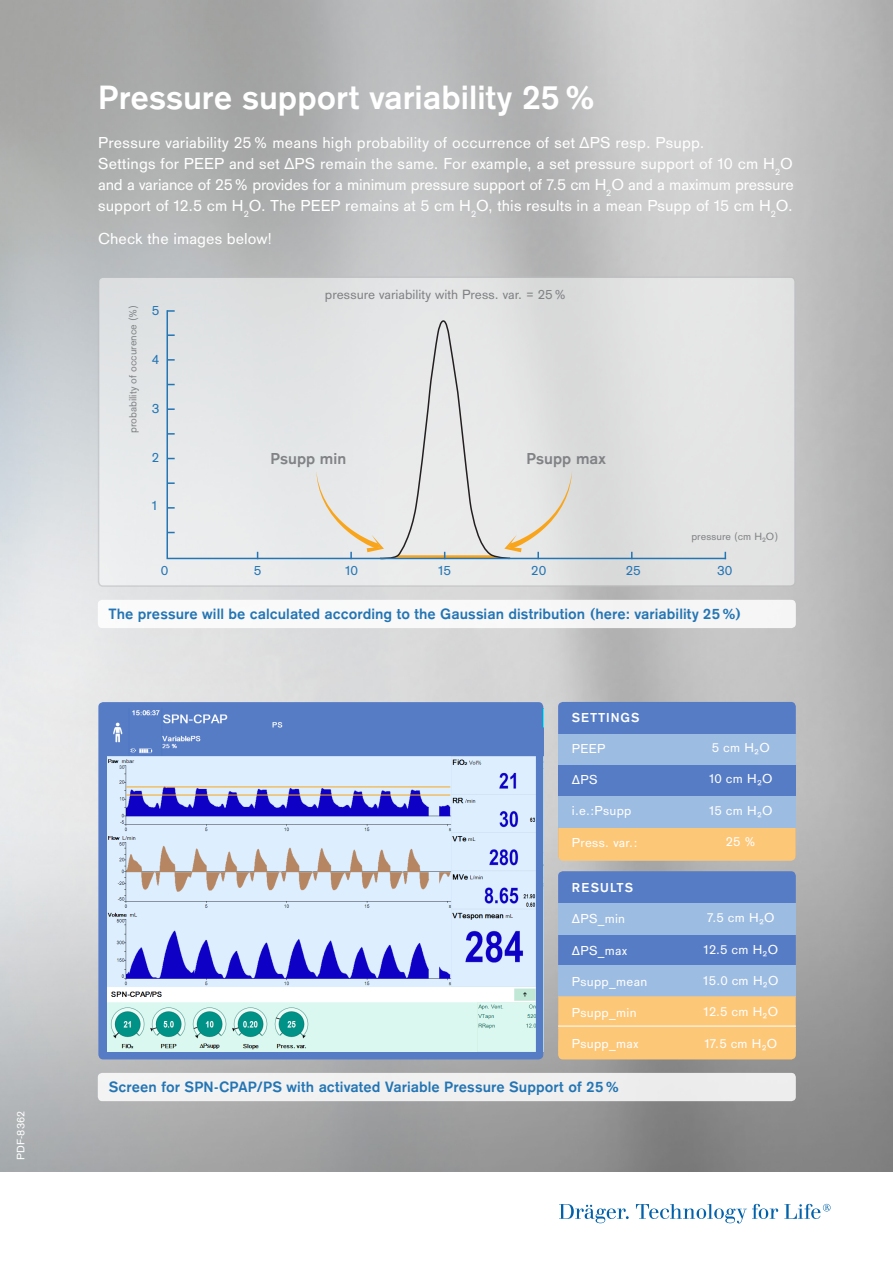
<style>
.page{position:relative;width:893px;height:1263px;background:#fff}
.page>*{position:absolute;margin:0;border:0;box-sizing:border-box;transform-origin:0 0}
.t1{font:700 35.1px "Draeger Sans";color:#fff}
.Einleitungstext{font:16.5px/21px "Draeger Sans";letter-spacing:.005em;color:#fff}
.Einleitungstext-2{font:700 16.5px "Draeger Sans";color:#808285}
.t2{font:700 15.6px "Draeger Sans";letter-spacing:.005em;color:#2375b4}
.Einleitungstext-3{font:13.8px "Draeger Sans";color:#808285}
.Einleitungstext-4{font:13.8px "Draeger Sans";color:#2375b4}
.Addresses_bold{font:13.5px "Draeger Sans";letter-spacing:.02em;color:#fff}
.Addresses_bold-2{font:700 13.5px "Draeger Sans";letter-spacing:.08em;color:#fff}
.t3{font:11.25px "Draeger Sans";color:#fff}
.Einleitungstext-5{font:10.8px "Draeger Sans";color:#808285}
</style>
<div class="page">
<img style="left:0;top:0;width:893px;height:1172px">
<svg style="left:559px;top:1204px;width:70px;height:19px"></svg>
<svg style="left:636px;top:1204px;width:142px;height:19px"></svg>
<svg style="left:784px;top:1204px;width:47px;height:15px"></svg>
<div style="left:98px;top:600px;width:698px;height:28px;background:#fff;border-radius:4px"></div>
<div style="left:98px;top:1073px;width:698px;height:28px;background:#f0f0f0;border-radius:4px"></div>
<div style="left:98px;top:702px;width:445px;height:357px;background:#567cc6;border-radius:5px"></div>
<img style="left:107px;top:710px;width:429px;height:342px">
<div style="left:558px;top:871px;width:238px;height:173px;background:#567cc6;border-radius:5px"></div>
<div style="left:558px;top:702px;width:238px;height:158px;background:#567cc6;border-radius:5px"></div>
<div style="left:558px;top:734px;width:238px;height:31px;background:#9dbce2"></div>
<div style="left:558px;top:797px;width:238px;height:31px;background:#9dbce2"></div>
<div style="left:558px;top:903px;width:238px;height:31px;background:#9dbce2"></div>
<div style="left:558px;top:965px;width:238px;height:32px;background:#9dbce2"></div>
<div style="left:558px;top:1029px;width:238px;height:30px;background:#fdc778"></div>
<div style="left:558px;top:996px;width:238px;height:33px;background:#fdc778;border:2px solid #fdc778"></div>
<svg style="left:557px;top:827px;width:240px;height:35px;background:#f7c57d"></svg>
<hr style="left:558px;top:1026px;width:238px;height:1px;background:#fff">
<div style="left:297px;top:708px;width:246px;height:48px;background:#567cc6"></div>
<div style="left:99px;top:277px;width:696px;height:309px;background:#e3e4e4;border-radius:4px"></div>
<div style="left:98px;top:276px;width:698px;height:311px;border:2px solid #bcbdc0;border-radius:4px"></div>
<hr style="left:126px;top:787px;width:324px;height:1px;background:#f9a51b">
<hr style="left:126px;top:795px;width:324px;height:1px;background:#f9a51b">
<svg style="left:166px;top:309px;width:561px;height:251px"></svg>
<p class="t3" style="left:13px;top:1159px;width:50px;rotate:-90deg">PDF-8362</p>
<p class="t1" style="left:98px;top:73px;width:499px">Pressure support variability 25 %</p>
<p class="Einleitungstext" style="left:98px;top:131px;width:697px">Pressure variability 25 % means high probability of occurrence of set ∆PS resp. Psupp.<br>Settings for PEEP and set ∆PS remain the same. For example, a set pressure support of 10 cm H<sub>2</sub>O and a variance of 25 % provides for a minimum pressure support of 7.5 cm H<sub>2</sub>O and a maximum pressure support of 12.5 cm H<sub>2</sub>O. The PEEP remains at 5 cm H<sub>2</sub>O, this results in a mean Psupp of 15 cm H<sub>2</sub>O.</p>
<p class="Einleitungstext" style="left:98px;top:227px;width:176px">Check the images below!</p>
<p class="Einleitungstext-5" style="left:125px;top:433px;width:130px;rotate:-90deg">probability of occurence (%)</p>
<p class="Einleitungstext-4" style="left:152px;top:301px;width:9px">5</p>
<p class="Einleitungstext-4" style="left:152px;top:350px;width:9px">4</p>
<p class="Einleitungstext-4" style="left:152px;top:398px;width:9px">3</p>
<p class="Einleitungstext-4" style="left:152px;top:447px;width:9px">2</p>
<p class="Einleitungstext-4" style="left:152px;top:496px;width:7px">1</p>
<p class="Einleitungstext-3" style="left:325px;top:285px;width:243px">pressure variability with Press. var. = 25 %</p>
<p class="Einleitungstext-2" style="left:271px;top:447px;width:77px">Psupp min</p>
<p class="Einleitungstext-2" style="left:527px;top:447px;width:81px">Psupp max</p>
<p class="Einleitungstext-5" style="left:691px;top:529px;width:88px">pressure (cm H₂O)</p>
<p class="Einleitungstext-4" style="left:161px;top:561px;width:9px">0</p>
<p class="Einleitungstext-4" style="left:254px;top:561px;width:9px">5</p>
<p class="Einleitungstext-4" style="left:345px;top:561px;width:14px">10</p>
<p class="Einleitungstext-4" style="left:438px;top:561px;width:14px">15</p>
<p class="Einleitungstext-4" style="left:531px;top:561px;width:17px">20</p>
<p class="Einleitungstext-4" style="left:626px;top:561px;width:17px">25</p>
<p class="Einleitungstext-4" style="left:717px;top:561px;width:17px">30</p>
<p class="t2" style="left:109px;top:603px;width:634px">The pressure will be calculated according to the Gaussian distribution (here: variability 25 %)</p>
<p class="Addresses_bold-2" style="left:572px;top:708px;width:69px">SETTINGS</p>
<p class="Addresses_bold" style="left:572px;top:739px;width:35px">PEEP</p>
<p class="Addresses_bold" style="left:572px;top:770px;width:27px">ΔPS</p>
<p class="Addresses_bold" style="left:572px;top:802px;width:61px">i.e.:Psupp</p>
<p class="Addresses_bold" style="left:572px;top:833px;width:67px">Press. var.:</p>
<p class="Addresses_bold-2" style="left:572px;top:878px;width:63px">RESULTS</p>
<p class="Addresses_bold" style="left:572px;top:909px;width:55px">ΔPS_min</p>
<p class="Addresses_bold" style="left:572px;top:941px;width:56px">ΔPS_max</p>
<p class="Addresses_bold" style="left:572px;top:972px;width:77px">Psupp_mean</p>
<p class="Addresses_bold" style="left:572px;top:1003px;width:66px">Psupp_min</p>
<p class="Addresses_bold" style="left:572px;top:1034px;width:68px">Psupp_max</p>
<p class="t2" style="left:109px;top:1076px;width:512px">Screen for SPN-CPAP/PS with activated Variable Pressure Support of 25 %</p>
<p class="Addresses_bold" style="left:712px;top:738px;width:59px">5 cm H₂O</p>
<p class="Addresses_bold" style="left:709px;top:769px;width:65px">10 cm H₂O</p>
<p class="Addresses_bold" style="left:709px;top:801px;width:65px">15 cm H₂O</p>
<p class="Addresses_bold" style="left:726px;top:832px;width:31px">25 %</p>
<p class="Addresses_bold" style="left:707px;top:908px;width:69px">7.5 cm H₂O</p>
<p class="Addresses_bold" style="left:703px;top:940px;width:76px">12.5 cm H₂O</p>
<p class="Addresses_bold" style="left:703px;top:971px;width:77px">15.0 cm H₂O</p>
<p class="Addresses_bold" style="left:703px;top:1002px;width:76px">12.5 cm H₂O</p>
<p class="Addresses_bold" style="left:704px;top:1034px;width:74px">17.5 cm H₂O</p>
</div>
